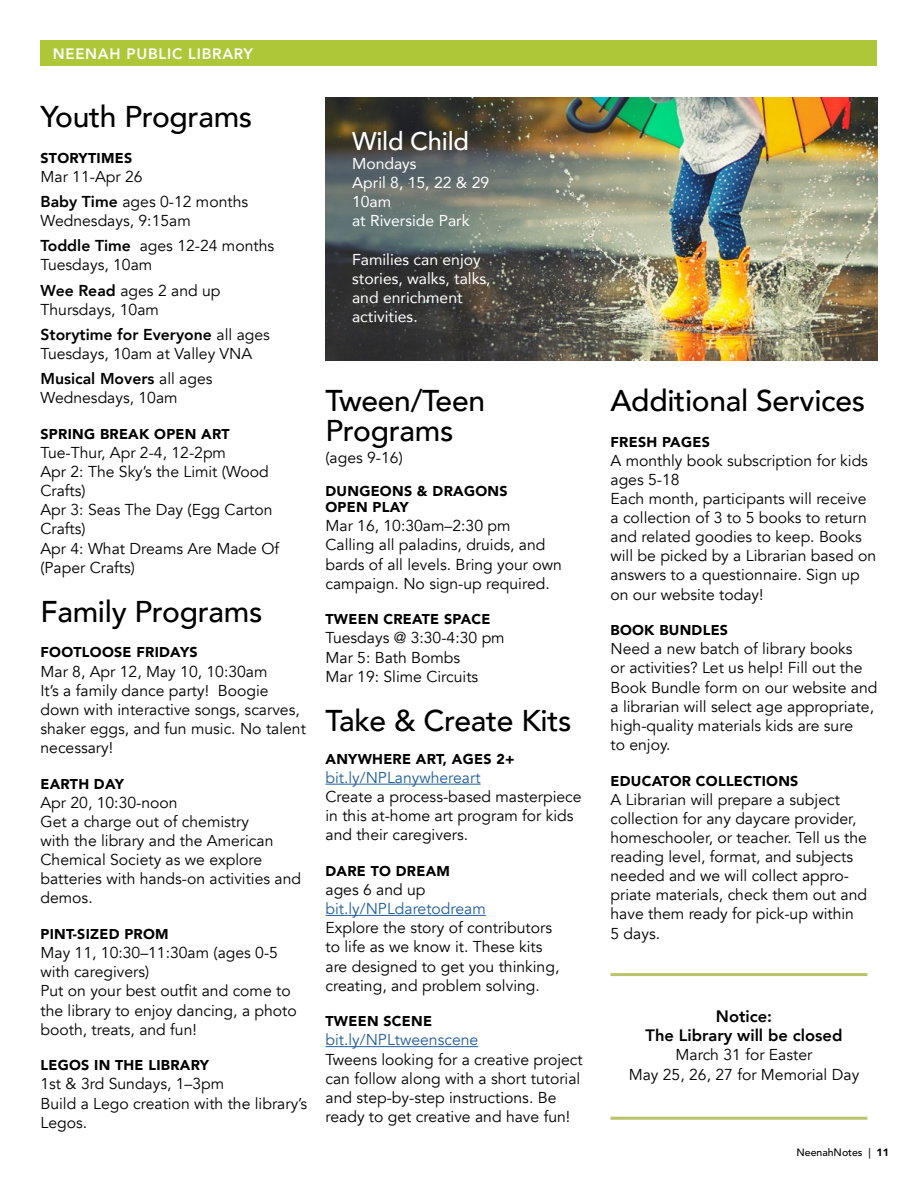
<style>
.page{position:relative;width:918px;height:1188px;background:#fff}
.page>*{position:absolute;margin:0;border:0;box-sizing:border-box;transform-origin:0 0}
.t1{font:500 30px/30px "Avenir";letter-spacing:-.01em;color:#000}
.t2{font:500 25.5px "Avenir";letter-spacing:-.01em;color:#fff}
.t3{font:800 16.5px/19px "Avenir";color:#000;text-align:center}
.t4{font:15.75px/19px "Avenir";color:#000}
.t5{font:15.75px/19px "Avenir";color:#fff}
.t6{font:15.75px "Avenir";color:#215e9e}
.t7{font:800 15px "Avenir LT Std";letter-spacing:.05em;color:#fff}
.t8{font:900 14.25px/16.5px "Avenir";letter-spacing:.02em;color:#000}
.t9{font:500 10.5px "Avenir LT Std";color:#000}
.s1{font-weight:800}
.s2{font-weight:900}
</style>
<div class="page">
<div style="left:40px;top:40px;width:838px;height:26px;background:#aec737"></div>
<hr style="left:326px;top:784px;width:155px;height:1px;background:#215e9e">
<hr style="left:326px;top:915px;width:160px;height:1px;background:#215e9e">
<hr style="left:326px;top:1046px;width:152px;height:1px;background:#215e9e">
<img style="left:326px;top:97px;width:552px;height:264px">
<hr style="left:610px;top:973px;width:257px;height:3px;background:#bbc368">
<hr style="left:610px;top:1117px;width:257px;height:3px;background:#bbc368">
<p class="t7" style="left:53px;top:45px;width:202px">NEENAH PUBLIC LIBRARY</p>
<h1 class="t1" style="left:40px;top:100px;width:213px">Youth Programs</h1>
<p class="t8" style="left:40px;top:149px;width:93px">STORYTIMES</p>
<p class="t4" style="left:40px;top:164px;width:209px;line-height:25px">Mar 11-Apr 26<br><span class="s1">Baby Time</span> ages 0-12 months</p>
<p class="t4" style="left:40px;top:209px;width:235px;line-height:25px">Wednesdays, 9:15am<br><span class="s1">Toddle Time</span> ages 12-24 months</p>
<p class="t4" style="left:40px;top:253px;width:182px;line-height:25px">Tuesdays, 10am<br><span class="s1">Wee Read</span> ages 2 and up</p>
<p class="t4" style="left:40px;top:297px;width:231px;line-height:25px">Thursdays, 10am<br><span class="s1">Storytime for Everyone</span> all ages</p>
<p class="t4" style="left:40px;top:341px;width:213px;line-height:25px">Tuesdays, 10am at Valley VNA<br><span class="s1">Musical Movers</span> all ages</p>
<p class="t4" style="left:40px;top:388px;width:139px">Wednesdays, 10am</p>
<p class="t8" style="left:40px;top:425px;width:191px">SPRING BREAK OPEN ART</p>
<p class="t4" style="left:40px;top:443px;width:240px">Tue-Thur, Apr 2-4, 12-2pm<br>Apr 2: The Sky’s the Limit (Wood<br>Crafts)<br>Apr 3: Seas The Day (Egg Carton<br>Crafts)<br>Apr 4: What Dreams Are Made Of (Paper Crafts)</p>
<h1 class="t1" style="left:40px;top:595px;width:223px">Family Programs</h1>
<p class="t8" style="left:40px;top:644px;width:159px">FOOTLOOSE FRIDAYS</p>
<p class="t4" style="left:40px;top:662px;width:267px">Mar 8, Apr 12, May 10, 10:30am<br>It’s a family dance party! Boogie down with interactive songs, scarves, shaker eggs, and fun music. No talent necessary!</p>
<p class="t8" style="left:40px;top:775px;width:85px">EARTH DAY</p>
<p class="t4" style="left:40px;top:793px;width:262px">Apr 20, 10:30-noon<br>Get a charge out of chemistry<br>with the library and the American<br>Chemical Society as we explore batteries with hands-on activities and demos.</p>
<p class="t8" style="left:40px;top:925px;width:130px">PINT-SIZED PROM</p>
<p class="t4" style="left:40px;top:944px;width:258px">May 11, 10:30–11:30am (ages 0-5 with caregivers)<br>Put on your best outfit and come to the library to enjoy dancing, a photo booth, treats, and fun!</p>
<p class="t8" style="left:40px;top:1057px;width:170px">LEGOS IN THE LIBRARY</p>
<p class="t4" style="left:40px;top:1075px;width:268px">1st &amp; 3rd Sundays, 1–3pm<br>Build a Lego creation with the library’s<br>Legos.</p>
<h2 class="t2" style="left:352px;top:119px;width:119px">Wild Child</h2>
<p class="t5" style="left:352px;top:154px;width:139px">Mondays<br>April 8, 15, 22 &amp; 29<br>10am<br>at Riverside Park</p>
<p class="t5" style="left:352px;top:249px;width:140px">Families can enjoy stories, walks, talks, and enrichment activities.</p>
<h1 class="t1" style="left:326px;top:384px;width:161px">Tween/Teen<br>Programs</h1>
<p class="t4" style="left:326px;top:448px;width:79px">(ages 9-16)</p>
<p class="t8" style="left:326px;top:482px;width:184px">DUNGEONS &amp; DRAGONS<br>OPEN PLAY</p>
<p class="t4" style="left:326px;top:517px;width:238px">Mar 16, 10:30am–2:30 pm<br>Calling all paladins, druids, and bards of all levels. Bring your own campaign. No sign-up required.</p>
<p class="t8" style="left:326px;top:611px;width:167px">TWEEN CREATE SPACE</p>
<p class="t4" style="left:326px;top:629px;width:181px">Tuesdays @ 3:30-4:30 pm<br>Mar 5: Bath Bombs<br>Mar 19: Slime Circuits</p>
<h1 class="t1" style="left:326px;top:704px;width:248px">Take &amp; Create Kits</h1>
<p class="t8" style="left:326px;top:750px;width:191px">ANYWHERE ART, AGES 2+</p>
<p class="t6" style="left:326px;top:768px;width:157px">bit.ly/NPLanywhereart</p>
<p class="t4" style="left:326px;top:787px;width:258px">Create a process-based masterpiece in this at-home art program for kids and their caregivers.</p>
<p class="t8" style="left:326px;top:862px;width:126px">DARE TO DREAM</p>
<p class="t4" style="left:326px;top:880px;width:102px">ages 6 and up</p>
<p class="t6" style="left:326px;top:899px;width:162px">bit.ly/NPLdaretodream</p>
<p class="t4" style="left:326px;top:919px;width:235px">Explore the story of contributors to life as we know it. These kits are designed to get you thinking, creating, and problem solving.</p>
<p class="t8" style="left:326px;top:1013px;width:108px">TWEEN SCENE</p>
<p class="t6" style="left:326px;top:1031px;width:154px">bit.ly/NPLtweenscene</p>
<p class="t4" style="left:326px;top:1050px;width:259px">Tweens looking for a creative project can follow along with a short tutorial and step-by-step instructions. Be ready to get creative and have fun!</p>
<h1 class="t1" style="left:610px;top:384px;width:256px">Additional Services</h1>
<p class="t8" style="left:610px;top:433px;width:101px">FRESH PAGES</p>
<p class="t4" style="left:610px;top:451px;width:267px">A monthly book subscription for kids ages 5-18<br>Each month, participants will receive a collection of 3 to 5 books to return and related goodies to keep. Books will be picked by a Librarian based on answers to a questionnaire. Sign up on our website today!</p>
<p class="t8" style="left:610px;top:622px;width:119px">BOOK BUNDLES</p>
<p class="t4" style="left:610px;top:640px;width:269px">Need a new batch of library books<br>or activities? Let us help! Fill out the<br>Book Bundle form on our website and a librarian will select age appropriate, high-quality materials kids are sure<br>to enjoy.</p>
<p class="t8" style="left:610px;top:772px;width:189px">EDUCATOR COLLECTIONS</p>
<p class="t4" style="left:610px;top:790px;width:258px">A Librarian will prepare a subject collection for any daycare provider, homeschooler, or teacher. Tell us the reading level, format, and subjects needed and we will collect appro&shy;priate materials, check them out and have them ready for pick-up within<br>5 days.</p>
<p class="t3" style="left:646px;top:1007px;width:198px">Notice:<br>The Library will be closed</p>
<p class="t4" style="left:629px;top:1046px;width:232px;text-align:center">March 31 for Easter<br>May 25, 26, 27 for Memorial Day</p>
<p class="t9" style="left:796px;top:1146px;width:94px">NeenahNotes | <span class="s2">11</span></p>
</div>
